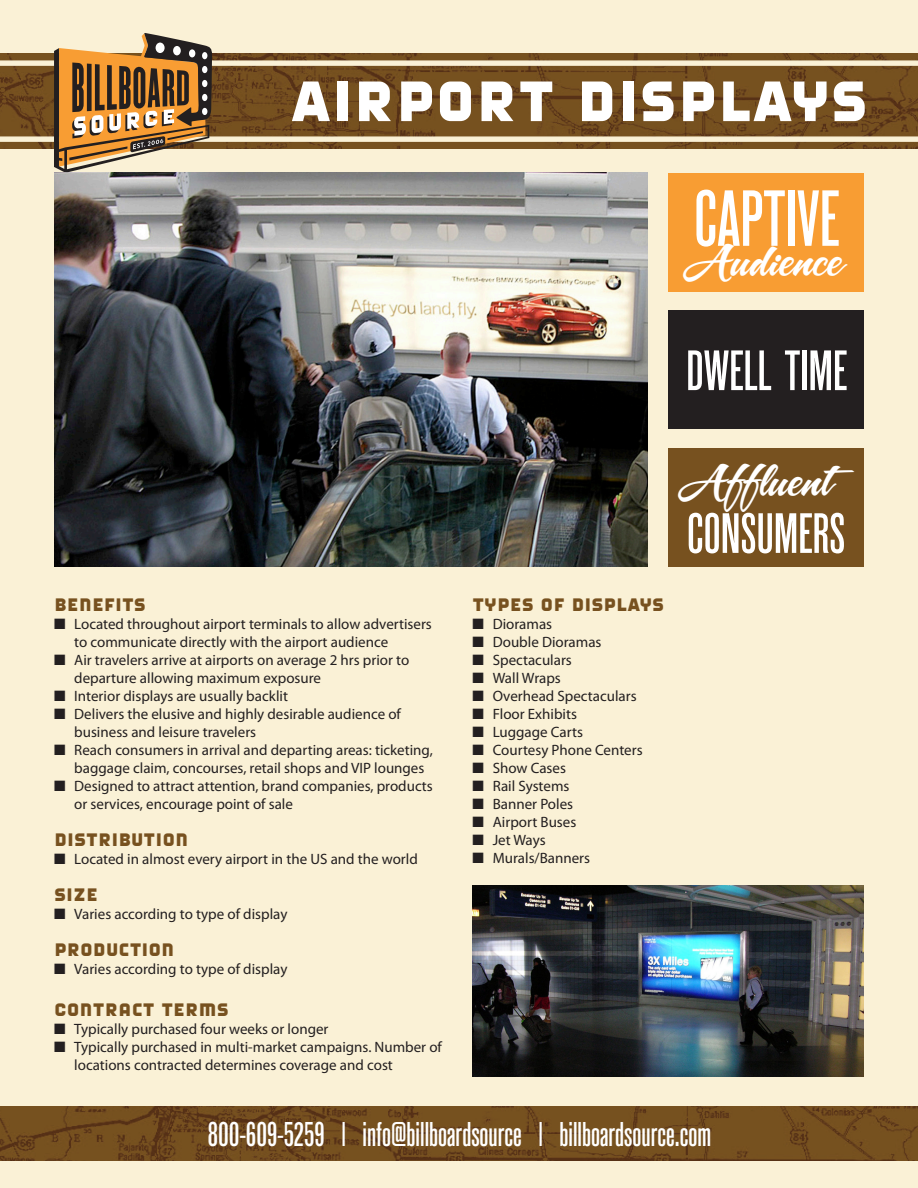
<style>
.page{position:relative;width:918px;height:1188px;background:#faf1d6}
.page>*{position:absolute;margin:0;border:0;box-sizing:border-box;transform-origin:0 0}
.t1{font:79.2px "Reforma Grotesk Medium A";color:#fff}
.t2{font:66px "Borgstrand";color:#fff}
.t3{font:56.7px "Reforma Grotesk Medium A";color:#fff}
.t4{font:56.55px "Reforma Grotesk Medium A";color:#fff}
.t5{font:44.25px "A&S Snapper Script";color:#fff}
.t6{font:34.35px "Reforma Grotesk Medium A";color:#fff}
.t7{font:21px "Borgstrand";color:#77511f}
.t8{font:15px/18px "Myriad Pro";color:#231f20}
</style>
<div class="page">
<div style="left:668px;top:173px;width:196px;height:119px;background:#f89d33"></div>
<div style="left:668px;top:310px;width:196px;height:119px;background:#231f20"></div>
<div style="left:668px;top:448px;width:196px;height:119px;background:#77511f"></div>
<img style="left:0;top:1107px;width:918px;height:54px">
<svg style="left:0;top:33px;width:918px;height:140px;background:#a78b63"></svg>
<img style="left:54px;top:173px;width:594px;height:394px">
<img style="left:472px;top:886px;width:392px;height:190px">
<p class="t2" style="left:291px;top:64px;width:579px">AIRPORT DISPLAYS</p>
<p class="t1" style="left:694px;top:176px;width:147px">CAPTIVE</p>
<p class="t5" style="left:683px;top:238px;width:159px">Audience</p>
<p class="t3" style="left:686px;top:340px;width:162px">DWELL TIME</p>
<p class="t7" style="left:54px;top:592px;width:94px">BENEFITS</p>
<p class="t8" style="left:74px;top:614px;width:359px;text-indent:-20px">■ Located throughout airport terminals to allow advertisers to communicate directly with the airport audience</p>
<p class="t8" style="left:74px;top:650px;width:337px;text-indent:-20px">■ Air travelers arrive at airports on average 2 hrs prior to departure allowing maximum exposure</p>
<p class="t8" style="left:54px;top:686px;width:236px">■ Interior displays are usually backlit</p>
<p class="t8" style="left:74px;top:704px;width:328px;text-indent:-20px">■ Delivers the elusive and highly desirable audience of business and leisure travelers</p>
<p class="t8" style="left:74px;top:740px;width:360px;text-indent:-20px">■ Reach consumers in arrival and departing areas: ticketing, baggage claim, concourses, retail shops and VIP lounges</p>
<p class="t8" style="left:74px;top:776px;width:360px;text-indent:-20px">■ Designed to attract attention, brand companies, products or services, encourage point of sale</p>
<p class="t7" style="left:54px;top:828px;width:136px">DISTRIBUTION</p>
<p class="t8" style="left:54px;top:849px;width:365px">■ Located in almost every airport in the US and the world</p>
<p class="t7" style="left:54px;top:883px;width:45px">SIZE</p>
<p class="t8" style="left:54px;top:905px;width:235px">■ Varies according to type of display</p>
<p class="t7" style="left:54px;top:938px;width:122px">PRODUCTION</p>
<p class="t8" style="left:54px;top:960px;width:235px">■ Varies according to type of display</p>
<p class="t7" style="left:54px;top:997px;width:177px">CONTRACT TERMS</p>
<p class="t8" style="left:54px;top:1019px;width:276px">■ Typically purchased four weeks or longer</p>
<p class="t8" style="left:74px;top:1037px;width:369px;text-indent:-20px">■ Typically purchased in multi-market campaigns. Number of locations contracted determines coverage and cost</p>
<p class="t5" style="left:678px;top:458px;width:178px">Affluent</p>
<p class="t4" style="left:687px;top:503px;width:160px">CONSUMERS</p>
<p class="t7" style="left:472px;top:592px;width:193px">TYPES OF DISPLAYS</p>
<p class="t8" style="left:472px;top:614px;width:81px">■ Dioramas</p>
<p class="t8" style="left:472px;top:632px;width:131px">■ Double Dioramas</p>
<p class="t8" style="left:472px;top:650px;width:101px">■ Spectaculars</p>
<p class="t8" style="left:472px;top:668px;width:90px">■ Wall Wraps</p>
<p class="t8" style="left:472px;top:686px;width:166px">■ Overhead Spectaculars</p>
<p class="t8" style="left:472px;top:704px;width:106px">■ Floor Exhibits</p>
<p class="t8" style="left:472px;top:722px;width:112px">■ Luggage Carts</p>
<p class="t8" style="left:472px;top:740px;width:172px">■ Courtesy Phone Centers</p>
<p class="t8" style="left:472px;top:758px;width:95px">■ Show Cases</p>
<p class="t8" style="left:472px;top:776px;width:98px">■ Rail Systems</p>
<p class="t8" style="left:472px;top:794px;width:102px">■ Banner Poles</p>
<p class="t8" style="left:472px;top:812px;width:105px">■ Airport Buses</p>
<p class="t8" style="left:472px;top:830px;width:75px">■ Jet Ways</p>
<p class="t8" style="left:472px;top:848px;width:119px">■ Murals/Banners</p>
<h3 class="t6" style="left:208px;top:1116px;width:505px">800-609-5259 | info@billboardsource | billboardsource.com</h3>
</div>
